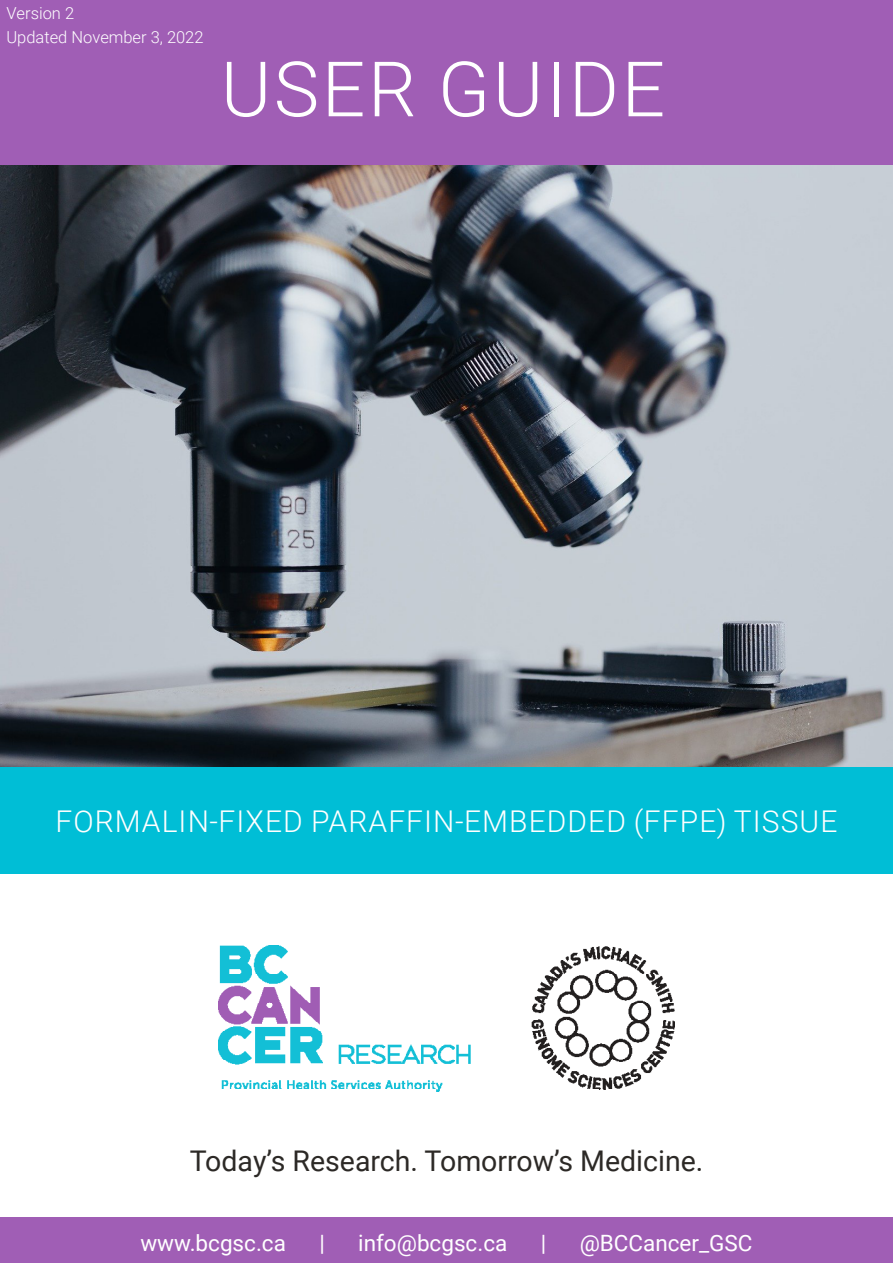
<style>
.page{position:relative;width:893px;height:1263px;background:#fff}
.page>*{position:absolute;margin:0;border:0;box-sizing:border-box;transform-origin:0 0}
.t1{font:300 76.5px "Roboto";letter-spacing:.035em;color:#fff}
.t2{font:300 30px "Roboto";letter-spacing:.035em;color:#fff}
.t3{font:28.5px "Roboto";color:#2c2926}
.t4{font:22.5px "Roboto";color:#fff}
.t5{font:300 16.5px/24px "Roboto";color:#fff}
</style>
<div class="page">
<img style="left:1px;top:166px;width:892px;height:601px">
<img style="left:219px;top:945px;width:455px;height:146px">
<div style="left:0;top:767px;width:893px;height:106px;background:#00bed6"></div>
<div style="left:0;top:0;width:893px;height:165px;background:#a05eb5"></div>
<div style="left:0;top:1218px;width:893px;height:45px;background:#a05eb5"></div>
<p class="t5" style="left:6px;top:0;width:199px">Version 2<br>Updated November 3, 2022</p>
<h1 class="t1" style="left:221px;top:35px;width:446px">USER GUIDE</h1>
<p class="t2" style="left:56px;top:800px;width:783px">FORMALIN-FIXED PARAFFIN-EMBEDDED (FFPE) TISSUE</p>
<p class="t3" style="left:190px;top:1140px;width:515px">Today’s Research. Tomorrow’s Medicine.</p>
<p class="t4" style="left:140px;top:1227px;width:147px">www.bcgsc.ca</p>
<p class="t4" style="left:319px;top:1227px;width:7px">|</p>
<p class="t4" style="left:358px;top:1227px;width:151px">info@bcgsc.ca</p>
<p class="t4" style="left:541px;top:1227px;width:7px">|</p>
<p class="t4" style="left:580px;top:1227px;width:174px">@BCCancer_GSC</p>
</div>
